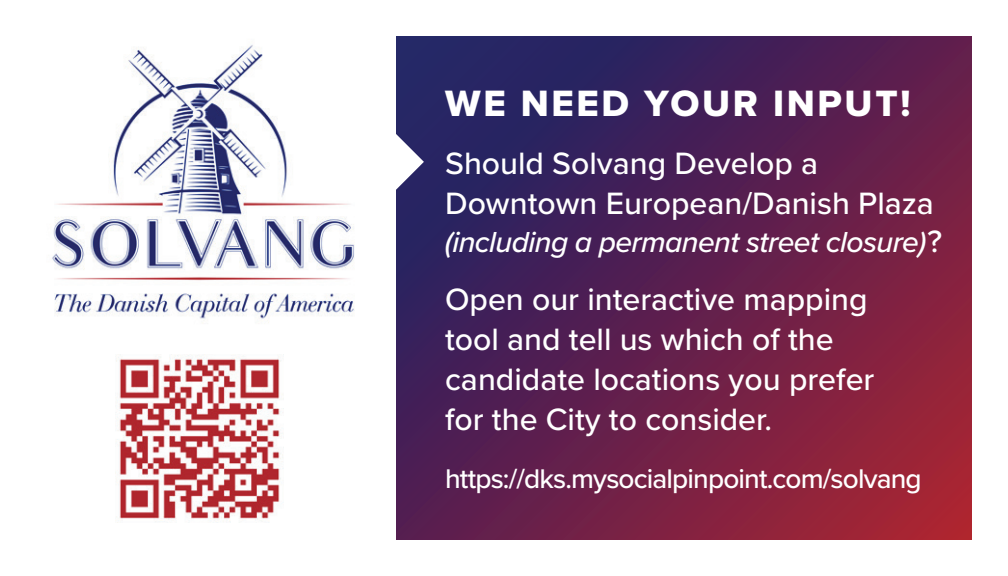
<style>
.page{position:relative;width:1008px;height:576px;background:#fff}
.page>*{position:absolute;margin:0;border:0;box-sizing:border-box;transform-origin:0 0}
.t1{font:38px "Proxima Nova Extrabld";letter-spacing:.07em;color:#fff}
.t2{font:500 32px/40px "Proxima Nova";color:#fff}
.t3{font:italic 500 30px "Proxima Nova";letter-spacing:-.02em;color:#fff}
.t4{font:500 28px "Proxima Nova";letter-spacing:-.03em;color:#fff}
.s1{font-style:normal;font-size:32px}
</style>
<div class="page">
<svg style="left:396px;top:36px;width:576px;height:504px;background:#5c204e"></svg>
<img style="left:52px;top:45px;width:303px;height:278px">
<img style="left:115px;top:354px;width:168px;height:168px">
<svg style="left:396px;top:114px;width:28px;height:96px"></svg>
<p class="t1" style="left:445px;top:75px;width:467px">WE NEED YOUR INPUT!</p>
<p class="t2" style="left:445px;top:142px;width:490px">Should Solvang Develop a<br>Downtown European/Danish Plaza</p>
<p class="t3" style="left:445px;top:220px;width:499px">(including a permanent street closure)<span class="s1">?</span></p>
<p class="t2" style="left:445px;top:278px;width:431px">Open our interactive mapping tool and tell us which of the candidate locations you prefer for the City to consider.</p>
<p class="t4" style="left:445px;top:458px;width:478px">https://dks.mysocialpinpoint.com/solvang</p>
</div>
